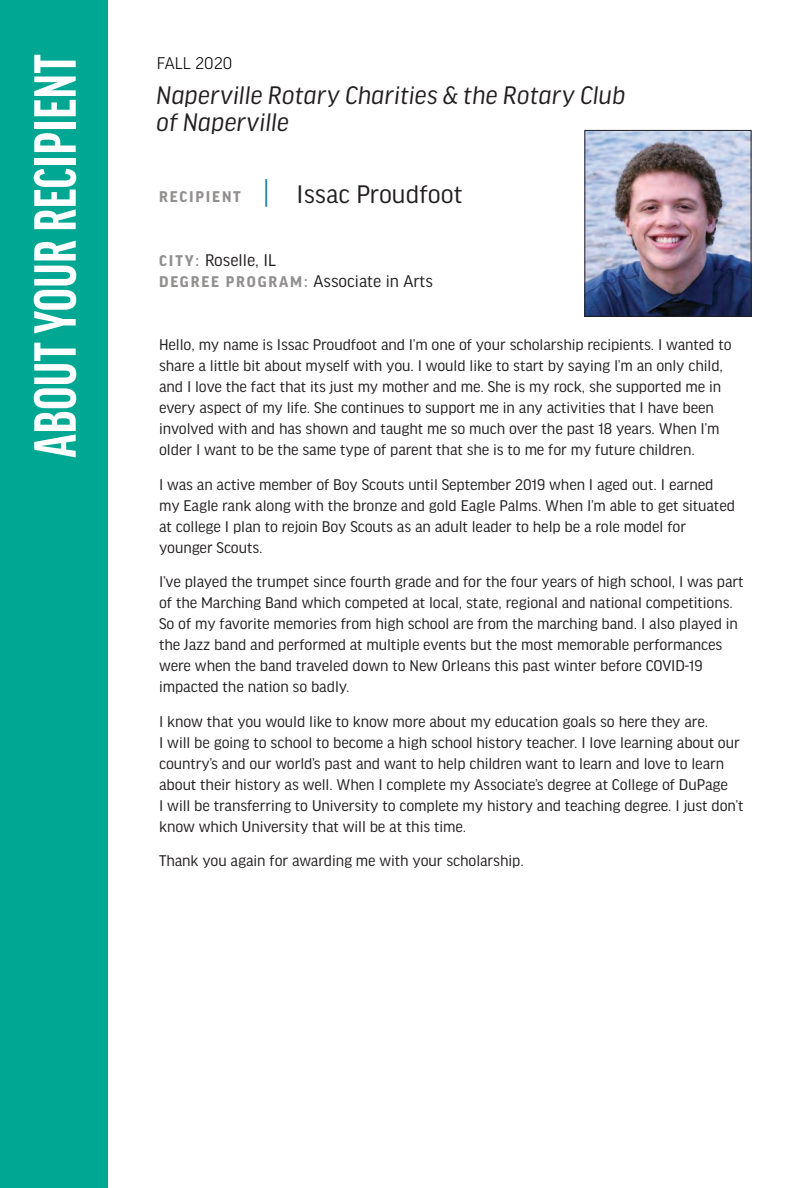
<style>
.page{position:relative;width:810px;height:1188px;background:#fff}
.page>*{position:absolute;margin:0;border:0;box-sizing:border-box;transform-origin:0 0}
.t1{font:700 extra-condensed 63.3px "Good Headline Pro";letter-spacing:.01em;color:#fff}
.t2{font:italic 27px "Good Headline Pro";color:#231f20}
.t3{font:27px "Good Headline Pro";color:#231f20}
.t4{font:18px "Good Headline Pro";color:#231f20}
.t5{font:300 18px "Good Headline Pro";color:#060003}
.t6{font:16.5px/21px "Good Headline Pro";letter-spacing:-.005em;color:#231f20}
.s1{font-weight:700;font-size:16.5px;color:#928f8f}
.s2{font-weight:300;font-size:33px;color:#1184af}
</style>
<div class="page">
<div style="left:0;top:0;width:108px;height:1188px;background:#00a893"></div>
<img style="left:587px;top:132px;width:162px;height:183px">
<div style="left:585px;top:130px;width:166px;height:187px;border:1px solid #231f20"></div>
<h1 class="t1" style="left:24px;top:458px;width:405px;rotate:-90deg">ABOUT YOUR RECIPIENT</h1>
<p class="t5" style="left:157px;top:54px;width:77px">FALL 2020</p>
<p class="t2" style="left:157px;top:81px;width:471px">Naperville Rotary Charities &amp; the Rotary Club</p>
<p class="t2" style="left:157px;top:108px;width:134px">of Naperville</p>
<p class="t3" style="left:159px;top:181px;width:305px"><span class="s1">RECIPIENT</span> <span class="s2">|</span> Issac Proudfoot</p>
<p class="t4" style="left:159px;top:252px;width:118px"><span class="s1">CITY:</span> Roselle, IL</p>
<p class="t4" style="left:159px;top:273px;width:275px"><span class="s1">DEGREE PROGRAM:</span> Associate in Arts</p>
<p class="t6" style="left:159px;top:335px;width:574px">Hello, my name is Issac Proudfoot and I’m one of your scholarship recipients. I wanted to share a little bit about myself with you. I would like to start by saying I’m an only child, and I love the fact that its just my mother and me. She is my rock, she supported me in every aspect of my life. She continues to support me in any activities that I have been involved with and has shown and taught me so much over the past 18 years. When I’m older I want to be the same type of parent that she is to me for my future children.</p>
<p class="t6" style="left:159px;top:474px;width:577px">I was an active member of Boy Scouts until September 2019 when I aged out. I earned my Eagle rank along with the bronze and gold Eagle Palms. When I’m able to get situated at college I plan to rejoin Boy Scouts as an adult leader to help be a role model for younger Scouts.</p>
<p class="t6" style="left:159px;top:572px;width:586px">I’ve played the trumpet since fourth grade and for the four years of high school, I was part of the Marching Band which competed at local, state, regional and national competitions.<br>So of my favorite memories from high school are from the marching band. I also played in the Jazz band and performed at multiple events but the most memorable performances were when the band traveled down to New Orleans this past winter before COVID-19 impacted the nation so badly.</p>
<p class="t6" style="left:159px;top:711px;width:586px">I know that you would like to know more about my education goals so here they are.<br>I will be going to school to become a high school history teacher. I love learning about our country’s and our world’s past and want to help children want to learn and love to learn about their history as well. When I complete my Associate’s degree at College of DuPage<br>I will be transferring to University to complete my history and teaching degree. I just don’t know which University that will be at this time.</p>
<p class="t6" style="left:159px;top:851px;width:366px">Thank you again for awarding me with your scholarship.</p>
</div>
